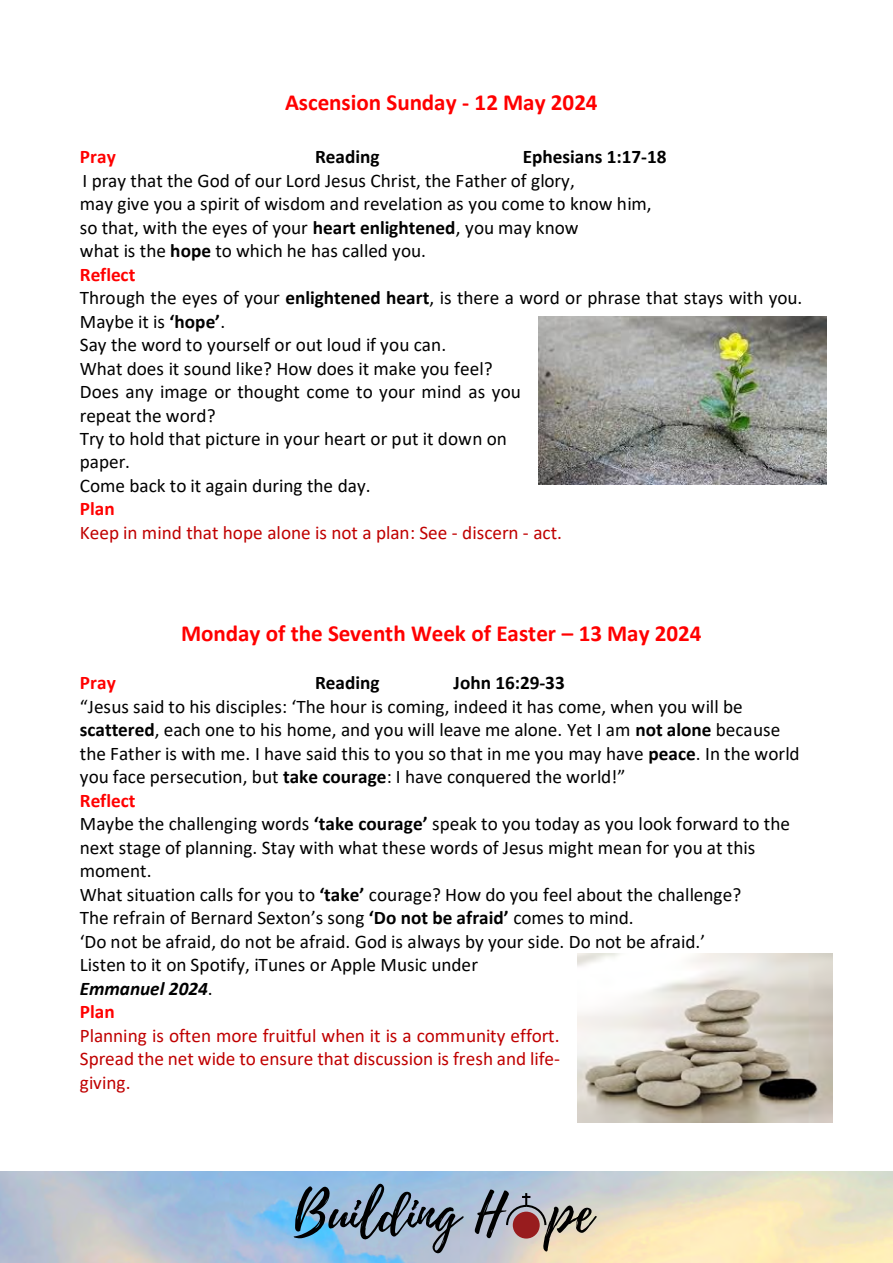
<style>
.page{position:relative;width:893px;height:1263px;background:#fff}
.page>*{position:absolute;margin:0;border:0;box-sizing:border-box;transform-origin:0 0}
.t1{font:700 23.1px "Calibri";letter-spacing:-.005em;color:#f00}
.t2{font:19.2px/23.5px "Calibri";color:#000}
.t3{font:19.2px/23.4px "Calibri";letter-spacing:-.005em;color:#c00000;text-align:justify}
.t4{font:700 19.2px "Calibri";color:#000}
.t5{font:700 19.2px "Calibri";letter-spacing:.005em;color:#f00}
.s1{font-weight:700}
.s2{font-weight:700;color:#f00}
.s3{font-weight:700;font-style:italic}
</style>
<div class="page">
<img style="left:0;top:1171px;width:893px;height:92px">
<svg style="left:293px;top:1183px;width:304px;height:71px;background:#919dac"></svg>
<img style="left:539px;top:316px;width:287px;height:169px">
<img style="left:578px;top:953px;width:254px;height:170px">
<p class="t1" style="left:285px;top:86px;width:314px">Ascension Sunday - 12 May 2024</p>
<p class="t5" style="left:80px;top:143px;width:37px">Pray</p>
<p class="t4" style="left:315px;top:143px;width:66px">Reading</p>
<p class="t4" style="left:523px;top:143px;width:145px">Ephesians 1:17-18</p>
<p class="t2" style="left:80px;top:168px;width:724px">I pray that the God of our Lord Jesus Christ, the Father of glory,<br>may give you a spirit of wisdom and revelation as you come to know him,<br>so that, with the eyes of your <span class="s1">heart enlightened</span>, you may know<br>what is the <span class="s1">hope</span> to which he has called you.<br><span class="s2">Reflect<br></span>Through the eyes of your <span class="s1">enlightened heart</span>, is there a word or phrase that stays with you.<br>Maybe it is <span class="s1">‘hope’</span>.<br>Say the word to yourself or out loud if you can.<br>What does it sound like? How does it make you feel?<br>Does any image or thought come to your mind as you<br>repeat the word?<br>Try to hold that picture in your heart or put it down on<br>paper.<br>Come back to it again during the day.</p>
<p class="t5" style="left:80px;top:495px;width:36px">Plan</p>
<p class="t3" style="left:80px;top:520px;width:484px">Keep in mind that hope alone is not a plan: See - discern - act.</p>
<p class="t1" style="left:181px;top:617px;width:522px">Monday of the Seventh Week of Easter – 13 May 2024</p>
<p class="t5" style="left:80px;top:669px;width:37px">Pray</p>
<p class="t4" style="left:315px;top:669px;width:66px">Reading</p>
<p class="t4" style="left:454px;top:669px;width:113px">John 16:29-33</p>
<p class="t2" style="left:80px;top:694px;width:721px">“Jesus said to his disciples: ‘The hour is coming, indeed it has come, when you will be <span class="s1">scattered</span>, each one to his home, and you will leave me alone. Yet I am <span class="s1">not alone</span> because the Father is with me. I have said this to you so that in me you may have <span class="s1">peace</span>. In the world you face persecution, but <span class="s1">take courage</span>: I have conquered the world!”<br><span class="s2">Reflect<br></span>Maybe the challenging words <span class="s1">‘take courage’</span> speak to you today as you look forward to the next stage of planning. Stay with what these words of Jesus might mean for you at this moment.<br>What situation calls for you to <span class="s1">‘take’</span> courage? How do you feel about the challenge?<br>The refrain of Bernard Sexton’s song <span class="s1">‘Do not be afraid’</span> comes to mind.<br>‘Do not be afraid, do not be afraid. God is always by your side. Do not be afraid.’<br>Listen to it on Spotify, iTunes or Apple Music under<br><span class="s3">Emmanuel 2024</span>.<br><span class="s2">Plan</span></p>
<p class="t3" style="left:80px;top:1023px;width:482px">Planning is often more fruitful when it is a community effort.<br>Spread the net wide to ensure that discussion is fresh and life&shy;giving.</p>
</div>
